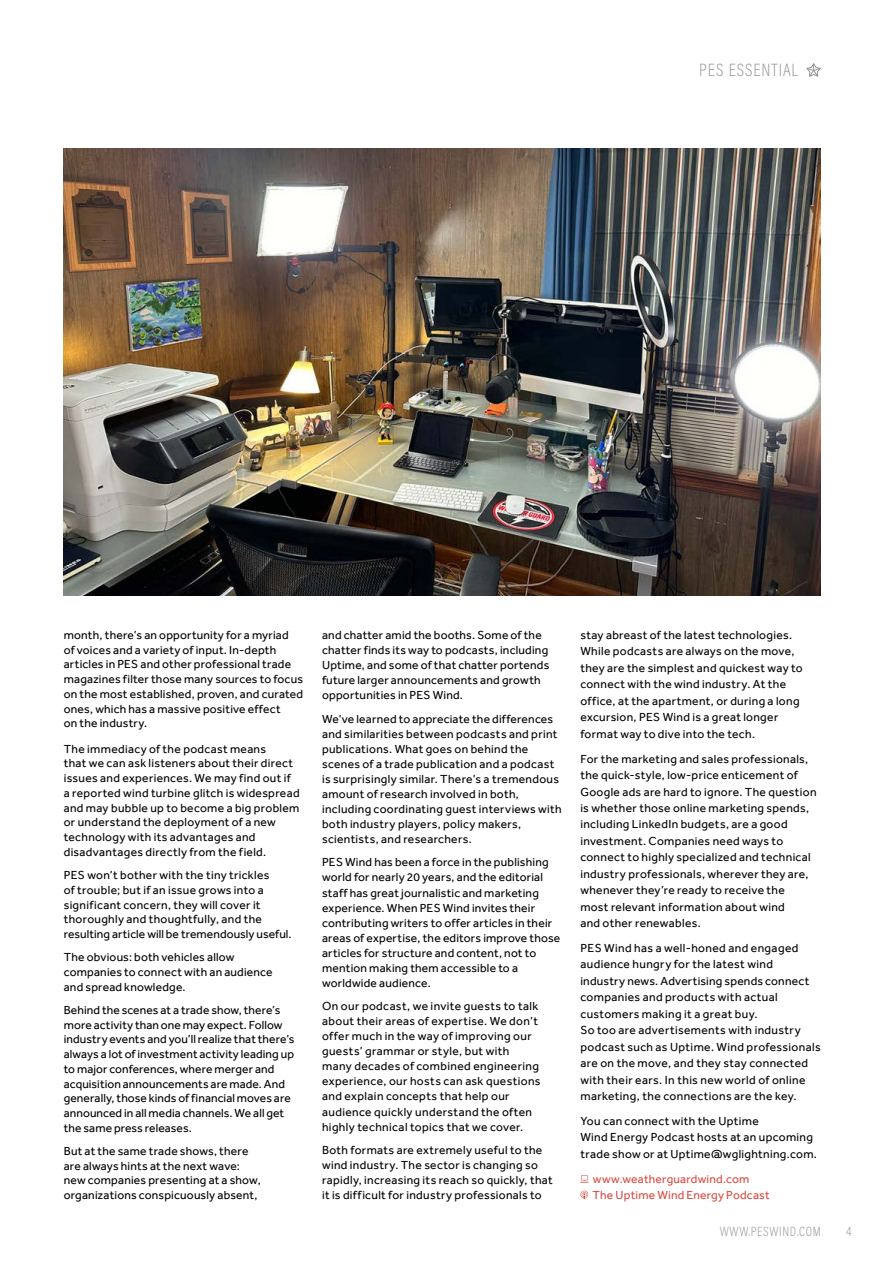
<style>
.page{position:relative;width:893px;height:1263px;background:#fff}
.page>*{position:absolute;margin:0;border:0;box-sizing:border-box;transform-origin:0 0}
.t1{font:200 18px "Acumin Pro Cond";letter-spacing:.05em;color:#939598}
.t2{font:200 13.5px "Acumin Pro Cond";letter-spacing:.05em;color:#939598}
.t3{font:12px/15px "Effra";letter-spacing:.025em;color:#000}
.t4{font:12px/14.7px "Effra";letter-spacing:.005em;color:#000}
.t5{font:12px/16.5px "Effra";letter-spacing:.02em;color:#d74b44}
</style>
<div class="page">
<svg style="left:580px;top:1175px;width:8px;height:8px"></svg>
<svg style="left:580px;top:1191px;width:8px;height:8px"></svg>
<img style="left:64px;top:149px;width:757px;height:447px">
<svg style="left:806px;top:63px;width:15px;height:14px"></svg>
<h1 class="t1" style="left:699px;top:58px;width:100px">PES ESSENTIAL</h1>
<p class="t3" style="left:64px;top:627px;width:241px">month, there’s an opportunity for a myriad<br>of voices and a variety of input. In-depth articles in PES and other professional trade magazines filter those many sources to focus on the most established, proven, and curated ones, which has a massive positive effect<br>on the industry.</p>
<p class="t3" style="left:64px;top:741px;width:237px">The immediacy of the podcast means<br>that we can ask listeners about their direct issues and experiences. We may find out if a reported wind turbine glitch is widespread and may bubble up to become a big problem or understand the deployment of a new technology with its advantages and disadvantages directly from the field.</p>
<p class="t3" style="left:64px;top:867px;width:229px">PES won’t bother with the tiny trickles<br>of trouble; but if an issue grows into a significant concern, they will cover it thoroughly and thoughtfully, and the resulting article will be tremendously useful.</p>
<p class="t3" style="left:64px;top:950px;width:210px">The obvious: both vehicles allow companies to connect with an audience and spread knowledge.</p>
<p class="t4" style="left:64px;top:1002px;width:232px">Behind the scenes at a trade show, there’s more activity than one may expect. Follow industry events and you’ll realize that there’s always a lot of investment activity leading up to major conferences, where merger and acquisition announcements are made. And generally, those kinds of financial moves are announced in all media channels. We all get the same press releases.</p>
<p class="t3" style="left:64px;top:1143px;width:198px">But at the same trade shows, there are always hints at the next wave: new companies presenting at a show, organizations conspicuously absent,</p>
<p class="t3" style="left:322px;top:627px;width:229px">and chatter amid the booths. Some of the chatter finds its way to podcasts, including Uptime, and some of that chatter portends future larger announcements and growth opportunities in PES Wind.</p>
<p class="t3" style="left:322px;top:711px;width:241px">We’ve learned to appreciate the differences and similarities between podcasts and print publications. What goes on behind the scenes of a trade publication and a podcast is surprisingly similar. There’s a tremendous amount of research involved in both, including coordinating guest interviews with both industry players, policy makers, scientists, and researchers.</p>
<p class="t3" style="left:322px;top:855px;width:240px">PES Wind has been a force in the publishing world for nearly 20 years, and the editorial staff has great journalistic and marketing experience. When PES Wind invites their contributing writers to offer articles in their areas of expertise, the editors improve those articles for structure and content, not to mention making them accessible to a worldwide audience.</p>
<p class="t3" style="left:322px;top:998px;width:220px">On our podcast, we invite guests to talk about their areas of expertise. We don’t offer much in the way of improving our guests’ grammar or style, but with many decades of combined engineering experience, our hosts can ask questions and explain concepts that help our audience quickly understand the often highly technical topics that we cover.</p>
<p class="t3" style="left:322px;top:1142px;width:232px">Both formats are extremely useful to the wind industry. The sector is changing so rapidly, increasing its reach so quickly, that it is difficult for industry professionals to</p>
<p class="t3" style="left:580px;top:627px;width:224px;line-height:16.5px">stay abreast of the latest technologies.<br>While podcasts are always on the move, they are the simplest and quickest way to connect with the wind industry. At the office, at the apartment, or during a long excursion, PES Wind is a great longer format way to dive into the tech.</p>
<p class="t3" style="left:580px;top:750px;width:238px;line-height:16.5px">For the marketing and sales professionals, the quick-style, low-price enticement of Google ads are hard to ignore. The question is whether those online marketing spends, including LinkedIn budgets, are a good investment. Companies need ways to connect to highly specialized and technical industry professionals, wherever they are, whenever they’re ready to receive the<br>most relevant information about wind<br>and other renewables.</p>
<p class="t3" style="left:580px;top:939px;width:242px;line-height:16.5px">PES Wind has a well-honed and engaged audience hungry for the latest wind industry news. Advertising spends connect companies and products with actual customers making it a great buy.<br>So too are advertisements with industry podcast such as Uptime. Wind professionals are on the move, and they stay connected with their ears. In this new world of online marketing, the connections are the key.</p>
<p class="t3" style="left:580px;top:1112px;width:238px;line-height:16.5px">You can connect with the Uptime<br>Wind Energy Podcast hosts at an upcoming trade show or at Uptime@wglightning.com.</p>
<p class="t5" style="left:592px;top:1170px;width:179px">www.weatherguardwind.com<br>The Uptime Wind Energy Podcast</p>
<p class="t2" style="left:720px;top:1223px;width:102px">WWW.PESWIND.COM</p>
<p class="t2" style="left:846px;top:1223px;width:7px">4</p>
</div>
